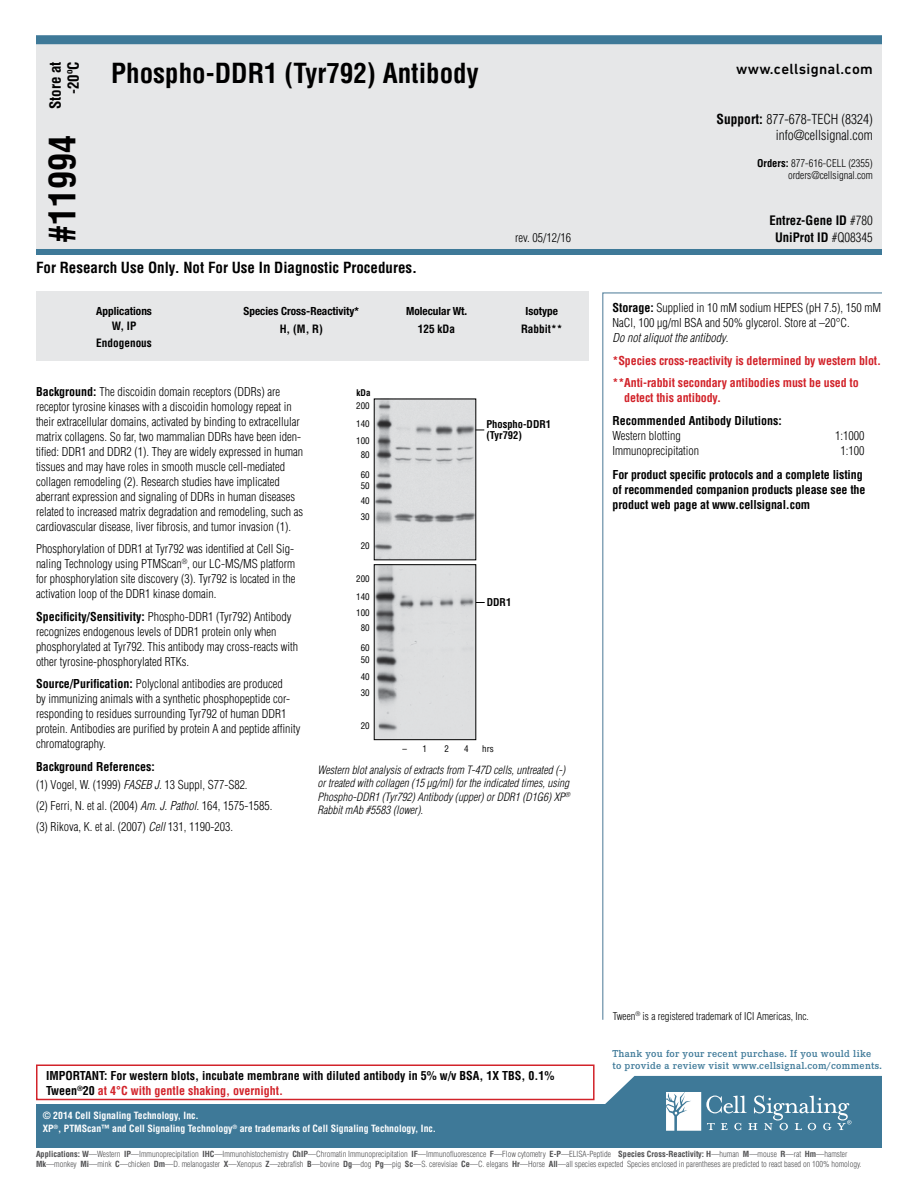
<style>
.page{position:relative;width:918px;height:1188px;background:#fff}
.page>*{position:absolute;margin:0;border:0;box-sizing:border-box;transform-origin:0 0}
.t1{font:700 condensed 36px "Helvetica";color:#000}
.t2{font:700 condensed 27px "Helvetica";color:#000}
.t3{font:700 condensed 15px/18px "Helvetica";color:#000;text-align:right}
.t4{font:500 15px "DIN Next W1 G";letter-spacing:.02em;color:#000}
.t5{font:300 condensed 13.5px/16.2px "Helvetica";color:#000;text-align:right}
.t6{font:700 condensed 12.75px "Helvetica";color:#000}
.t7{font:300 condensed 12px/15px "Helvetica";color:#000}
.t8{font:700 condensed 12px/15px "Helvetica";color:#000}
.t9{font:700 condensed 12px/22.5px "Helvetica";letter-spacing:-.01em;color:#d2232a}
.t10{font:italic 300 condensed 11.25px/13.5px "Helvetica";color:#000}
.t11{font:700 condensed 11.25px "Helvetica Neue LTW1 G";color:#000}
.t12{font:700 condensed 11.25px "Helvetica";color:#000}
.t13{font:600 10.5px/12px "Corporate E Pro";letter-spacing:.025em;color:#3e7998}
.t14{font:300 condensed 10.5px/12.6px "Helvetica";color:#000;text-align:right}
.t15{font:700 condensed 10.5px/11.2px "Helvetica";color:#000}
.t16{font:700 condensed 9.75px "Helvetica";color:#fff}
.t17{font:condensed 9px/18.5px "Helvetica";color:#000}
.t18{font:700 condensed 9px "Helvetica";color:#000}
.t19{font:300 condensed 8.25px/9.9px "Helvetica";color:#4d4d4f}
.s1{font-weight:700}
.s2{font-style:italic}
.s3{font-weight:300}
.s4{color:#d2232a}
</style>
<div class="page">
<div style="left:36px;top:1104px;width:846px;height:44px;background:#3e7998"></div>
<svg style="left:605px;top:1076px;width:277px;height:55px"></svg>
<div style="left:36px;top:43px;width:846px;height:210px;background:#e6e7e8"></div>
<div style="left:36px;top:249px;width:846px;height:6px;background:#3e7998"></div>
<div style="left:36px;top:35px;width:846px;height:9px;background:#3e7998"></div>
<div style="left:36px;top:291px;width:552px;height:70px;background:#e6e7e8"></div>
<div style="left:36px;top:1065px;width:559px;height:35px;border:2px solid #d2232a"></div>
<svg style="left:602px;top:292px;width:280px;height:728px"></svg>
<img style="left:376px;top:566px;width:98px;height:172px">
<img style="left:376px;top:401px;width:98px;height:157px">
<div style="left:374px;top:564px;width:102px;height:176px;border:1px solid #000"></div>
<p class="t3" style="left:46px;top:109px;width:49px;rotate:-90deg">Store at -20ºC</p>
<h1 class="t1" style="left:40px;top:243px;width:109px;rotate:-90deg">#11994</h1>
<h2 class="t2" style="left:111px;top:57px;width:369px">Phospho-DDR1 (Tyr792) Antibody</h2>
<p class="t3" style="left:36px;top:258px;width:383px">For Research Use Only. Not For Use In Diagnostic Procedures.</p>
<p class="t7" style="left:515px;top:230px;width:57px">rev. 05/12/16</p>
<p class="t11" style="left:96px;top:304px;width:57px">Applications</p>
<p class="t11" style="left:244px;top:304px;width:117px">Species Cross-Reactivity*</p>
<p class="t11" style="left:406px;top:304px;width:63px">Molecular Wt.</p>
<p class="t11" style="left:526px;top:305px;width:34px">Isotype</p>
<p class="t12" style="left:112px;top:319px;width:26px">W, IP</p>
<p class="t12" style="left:280px;top:322px;width:45px">H, (M, R)</p>
<p class="t12" style="left:418px;top:322px;width:39px">125 kDa</p>
<p class="t12" style="left:521px;top:322px;width:43px">Rabbit**</p>
<p class="t12" style="left:96px;top:335px;width:57px">Endogenous</p>
<p class="t7" style="left:36px;top:384px;width:269px"><span class="s1">Background:</span> The discoidin domain receptors (DDRs) are receptor tyrosine kinases with a discoidin homology repeat in their extracellular domains, activated by binding to extracellular matrix collagens. So far, two mammalian DDRs have been iden&shy;tified: DDR1 and DDR2 (1). They are widely expressed in human tissues and may have roles in smooth muscle cell-mediated collagen remodeling (2). Research studies have implicated aberrant expression and signaling of DDRs in human diseases related to increased matrix degradation and remodeling, such as cardiovascular disease, liver fibrosis, and tumor invasion (1).</p>
<p class="t7" style="left:36px;top:541px;width:261px">Phosphorylation of DDR1 at Tyr792 was identified at Cell Sig&shy;naling Technology using PTMScan<sup>®</sup>, our LC-MS/MS platform for phosphorylation site discovery (3). Tyr792 is located in the activation loop of the DDR1 kinase domain.</p>
<p class="t7" style="left:36px;top:609px;width:264px"><span class="s1">Specificity/Sensitivity:</span> Phospho-DDR1 (Tyr792) Antibody recognizes endogenous levels of DDR1 protein only when phosphorylated at Tyr792. This antibody may cross-reacts with other tyrosine-phosphorylated RTKs.</p>
<p class="t7" style="left:36px;top:676px;width:266px"><span class="s1">Source/Purification:</span> Polyclonal antibodies are produced<br>by immunizing animals with a synthetic phosphopeptide cor&shy;responding to residues surrounding Tyr792 of human DDR1 protein. Antibodies are purified by protein A and peptide affinity chromatography.</p>
<p class="t7" style="left:36px;top:757px;width:213px;line-height:18px"><span class="s1">Background References:<br></span>(1) Vogel, W. (1999) <span class="s2">FASEB J.</span> 13 Suppl, S77-S82.</p>
<p class="t7" style="left:36px;top:795px;width:238px;line-height:21px">(2) Ferri, N. et al. (2004) <span class="s2">Am. J. Pathol.</span> 164, 1575-1585. (3) Rikova, K. et al. (2007) <span class="s2">Cell</span> 131, 1190-203.</p>
<p class="t18" style="left:357px;top:388px;width:15px">kDa</p>
<p class="t17" style="left:356px;top:397px;width:15px">200<br>140</p>
<p class="t17" style="left:356px;top:434px;width:15px;line-height:13.8px;text-align:center">100<br>80</p>
<p class="t17" style="left:361px;top:469px;width:10px;line-height:11.2px">60<br>50</p>
<p class="t17" style="left:361px;top:493px;width:10px;line-height:15.6px">40<br>30</p>
<p class="t17" style="left:361px;top:537px;width:10px">20</p>
<p class="t17" style="left:356px;top:569px;width:15px;line-height:17.9px">200<br>140</p>
<p class="t17" style="left:356px;top:605px;width:15px;line-height:15px;text-align:center">100<br>80</p>
<p class="t17" style="left:361px;top:642px;width:10px;line-height:11.7px">60<br>50</p>
<p class="t17" style="left:361px;top:668px;width:10px;line-height:16px">40<br>30</p>
<p class="t17" style="left:361px;top:717px;width:10px">20</p>
<p class="t15" style="left:486px;top:418px;width:66px">Phospho-DDR1 (Tyr792)</p>
<p class="t15" style="left:487px;top:597px;width:26px">DDR1</p>
<p class="t17" style="left:482px;top:740px;width:13px">hrs</p>
<p class="t17" style="left:403px;top:740px;width:26px">– 1</p>
<p class="t17" style="left:445px;top:740px;width:6px">2</p>
<p class="t17" style="left:464px;top:740px;width:6px">4</p>
<p class="t10" style="left:317px;top:763px;width:254px">Western blot analysis of extracts from T-47D cells, untreated (-) or treated with collagen (15 μg/ml) for the indicated times, using Phospho-DDR1 (Tyr792) Antibody (upper) or DDR1 (D1G6) XP<sup>® </sup>Rabbit mAb #5583 (lower).</p>
<p class="t4" style="left:736px;top:60px;width:138px">www.cellsignal.com</p>
<p class="t5" style="left:717px;top:110px;width:158px"><span class="s1">Support:</span> 877-678-TECH (8324) info@cellsignal.com</p>
<p class="t14" style="left:757px;top:157px;width:117px"><span class="s1">Orders:</span> 877-616-CELL (2355) orders@cellsignal.com</p>
<p class="t6" style="left:769px;top:213px;width:105px">Entrez-Gene ID <span class="s3">#780</span></p>
<p class="t6" style="left:775px;top:229px;width:99px">UniProt ID <span class="s3">#Q08345</span></p>
<p class="t7" style="left:613px;top:300px;width:270px"><span class="s1">Storage:</span> Supplied in 10 mM sodium HEPES (pH 7.5), 150 mM<br>NaCl, 100 µg/ml BSA and 50% glycerol. Store at –20°C.<br><span class="s2">Do not aliquot the antibody</span>.</p>
<p class="t9" style="left:613px;top:349px;width:270px">*Species cross-reactivity is determined by western blot. **Anti-rabbit secondary antibodies must be used to</p>
<p class="t9" style="left:624px;top:386px;width:98px">detect this antibody.</p>
<p class="t8" style="left:613px;top:413px;width:171px">Recommended Antibody Dilutions:</p>
<p class="t7" style="left:613px;top:428px;width:70px">Western blotting</p>
<p class="t7" style="left:835px;top:428px;width:31px">1:1000</p>
<p class="t7" style="left:613px;top:443px;width:88px">Immunoprecipitation</p>
<p class="t7" style="left:841px;top:443px;width:25px">1:100</p>
<p class="t8" style="left:613px;top:467px;width:255px">For product specific protocols and a complete listing of recommended companion products please see the product web page at www.cellsignal.com</p>
<p class="t8" style="left:46px;top:1068px;width:510px">IMPORTANT: For western blots, incubate membrane with diluted antibody in 5% w/v BSA, 1X TBS, 0.1%<br>Tween<sup>®</sup>20 <span class="s4">at 4°C with gentle shaking, overnight.</span></p>
<p class="t16" style="left:43px;top:1109px;width:158px">© 2014 Cell Signaling Technology, Inc.</p>
<p class="t16" style="left:43px;top:1122px;width:395px">XP<sup>®</sup>, PTMScan™ and Cell Signaling Technology<sup>®</sup> are trademarks of Cell Signaling Technology, Inc.</p>
<p class="t14" style="left:613px;top:1009px;width:198px">Tween<sup>®</sup> is a registered trademark of ICI Americas, Inc.</p>
<p class="t13" style="left:612px;top:1047px;width:271px">Thank you for your recent purchase. If you would like to provide a review visit www.cellsignal.com/comments.</p>
<p class="t19" style="left:36px;top:1149px;width:827px"><span class="s1">Applications: W</span>—Western <span class="s1">IP</span>—Immunoprecipitation <span class="s1">IHC</span>—Immunohistochemistry <span class="s1">ChIP</span>—Chromatin Immunoprecipitation <span class="s1">IF</span>—Immunofluorescence <span class="s1">F</span>—Flow cytometry <span class="s1">E-P</span>—ELISA-Peptide <span class="s1">Species Cross-Reactivity: H</span>—human <span class="s1">M</span>—mouse <span class="s1">R</span>—rat <span class="s1">Hm</span>—hamster<br><span class="s1">Mk</span>—monkey <span class="s1">Mi</span>—mink <span class="s1">C</span>—chicken <span class="s1">Dm</span>—D. melanogaster <span class="s1">X</span>—Xenopus <span class="s1">Z</span>—zebrafish <span class="s1">B</span>—bovine <span class="s1">Dg</span>—dog <span class="s1">Pg</span>—pig <span class="s1">Sc</span>—S. cerevisiae <span class="s1">Ce</span>—C. elegans <span class="s1">Hr</span>—Horse <span class="s1">All</span>—all species expected Species enclosed in parentheses are predicted to react based on 100% homology.</p>
</div>
